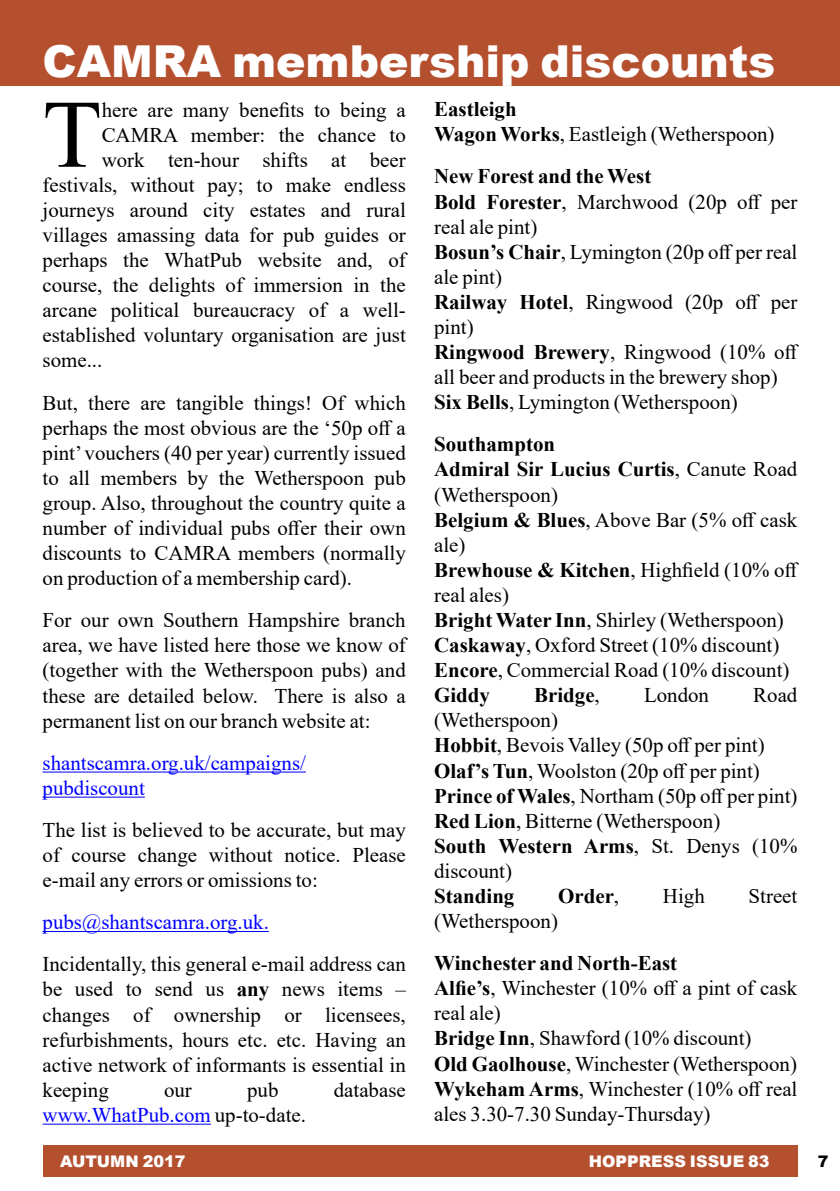
<style>
.page{position:relative;width:840px;height:1191px;background:#fff}
.page>*{position:absolute;margin:0;border:0;box-sizing:border-box;transform-origin:0 0}
.t1{font:96.6px "Times New Roman";color:#000}
.t2{font:900 44px "Arial";color:#fff}
.t3{font:20.8px/25px "Times New Roman";color:#000}
.t4{font:20.8px/25px "Times New Roman";color:#00f}
.t5{font:700 20.8px "Times New Roman";color:#000}
.t6{font:900 16px "Arial";color:#fff}
.t7{font:900 16px "Arial";color:#000}
.s1{font-weight:700}
.s2{font-weight:400}
.s3{color:#000}
</style>
<div class="page">
<div style="left:43px;top:1145px;width:754px;height:31px;background:#b5502f"></div>
<div style="left:0;top:0;width:839px;height:85px;background:#b5502f"></div>
<hr style="left:43px;top:771px;width:263px;height:1px;background:#00f">
<hr style="left:43px;top:796px;width:102px;height:1px;background:#00f">
<hr style="left:43px;top:931px;width:226px;height:1px;background:#00f">
<hr style="left:43px;top:1123px;width:168px;height:1px;background:#00f">
<h2 class="t2" style="left:43px;top:29px;width:734px">CAMRA membership discounts</h2>
<h1 class="t1" style="left:43px;top:66px;width:61px">T</h1>
<p class="t3" style="left:102px;top:96px;width:305px">here are many benefits to being a</p>
<p class="t3" style="left:434px;top:96px;width:342px"><span class="s1">Eastleigh<br>Wagon Works</span>, Eastleigh (Wetherspoon)</p>
<p class="t3" style="left:434px;top:163px;width:366px"><span class="s1">New Forest and the West<br>Bold Forester</span>, Marchwood (20p off per real ale pint)<br><span class="s1">Bosun’s Chair</span>, Lymington (20p off per real ale pint)<br><span class="s1">Railway Hotel</span>, Ringwood (20p off per pint)<br><span class="s1">Ringwood Brewery</span>, Ringwood (10% off all beer and products in the brewery shop)<br><span class="s1">Six Bells</span>, Lymington (Wetherspoon)</p>
<p class="t3" style="left:434px;top:431px;width:366px"><span class="s1">Southampton<br>Admiral Sir Lucius Curtis</span>, Canute Road (Wetherspoon)<br><span class="s1">Belgium &amp; Blues</span>, Above Bar (5% off cask ale)<br><span class="s1">Brewhouse &amp; Kitchen</span>, Highfield (10% off real ales)<br><span class="s1">Bright Water Inn</span>, Shirley (Wetherspoon)<br><span class="s1">Caskaway</span>, Oxford Street (10% discount)<br><span class="s1">Encore</span>, Commercial Road (10% discount)<br><span class="s1">Giddy</span></p>
<p class="t3" style="left:102px;top:121px;width:305px">CAMRA member: the chance to</p>
<p class="t3" style="left:102px;top:147px;width:305px">work ten-hour shifts at beer</p>
<p class="t3" style="left:43px;top:172px;width:364px">festivals, without pay; to make endless</p>
<p class="t3" style="left:43px;top:197px;width:364px">journeys around city estates and rural</p>
<p class="t3" style="left:43px;top:222px;width:364px">villages amassing data for pub guides or</p>
<p class="t3" style="left:43px;top:247px;width:364px">perhaps the WhatPub website and, of</p>
<p class="t3" style="left:43px;top:272px;width:364px">course, the delights of immersion in the</p>
<p class="t3" style="left:43px;top:297px;width:364px">arcane political bureaucracy of a well-</p>
<p class="t3" style="left:43px;top:322px;width:364px">established voluntary organisation are just</p>
<p class="t3" style="left:43px;top:347px;width:61px">some...</p>
<p class="t3" style="left:43px;top:389px;width:364px;text-align:justify">But, there are tangible things! Of which perhaps the most obvious are the ‘50p off a pint’ vouchers (40 per year) currently issued to all members by the Wetherspoon pub group. Also, throughout the country quite a number of individual pubs offer their own discounts to CAMRA members (normally on production of a membership card).</p>
<p class="t3" style="left:43px;top:607px;width:364px;text-align:justify">For our own Southern Hampshire branch area, we have listed here those we know of (together with the Wetherspoon pubs) and these are detailed below. There is also a permanent list on our branch website at:</p>
<p class="t4" style="left:43px;top:749px;width:265px">shantscamra.org.uk/campaigns/ pubdiscount</p>
<p class="t3" style="left:43px;top:817px;width:364px;text-align:justify">The list is believed to be accurate, but may of course change without notice. Please e-mail any errors or omissions to:</p>
<p class="t4" style="left:43px;top:909px;width:228px">pubs@shantscamra.org.uk.</p>
<p class="t3" style="left:43px;top:951px;width:364px;text-align:justify">Incidentally, this general e-mail address can be used to send us <span class="s1">any</span> news items – changes of ownership or licensees, refurbishments, hours etc. etc. Having an active network of informants is essential in keeping</p>
<p class="t5" style="left:534px;top:680px;width:67px">Bridge<span class="s2">,</span></p>
<p class="t3" style="left:643px;top:682px;width:67px">London</p>
<p class="t3" style="left:752px;top:682px;width:46px">Road</p>
<p class="t3" style="left:434px;top:707px;width:364px">(Wetherspoon)<br><span class="s1">Hobbit</span>, Bevois Valley (50p off per pint)<br><span class="s1">Olaf’s Tun</span>, Woolston (20p off per pint)<br><span class="s1">Prince of Wales</span>, Northam (50p off per pint)<br><span class="s1">Red Lion</span>, Bitterne (Wetherspoon)<br><span class="s1">South Western Arms</span>, St. Denys (10% discount)</p>
<p class="t5" style="left:434px;top:881px;width:82px">Standing</p>
<p class="t5" style="left:558px;top:881px;width:62px">Order<span class="s2">,</span></p>
<p class="t3" style="left:662px;top:882px;width:43px">High</p>
<p class="t3" style="left:748px;top:882px;width:50px">Street</p>
<p class="t3" style="left:434px;top:908px;width:125px">(Wetherspoon)</p>
<p class="t3" style="left:434px;top:950px;width:364px"><span class="s1">Winchester and North-East<br>Alfie’s</span>, Winchester (10% off a pint of cask real ale)<br><span class="s1">Bridge Inn</span>, Shawford (10% discount)<br><span class="s1">Old Gaolhouse</span>, Winchester (Wetherspoon)<br><span class="s1">Wykeham Arms</span>, Winchester (10% off real ales 3.30-7.30 Sunday-Thursday)</p>
<p class="t3" style="left:164px;top:1076px;width:29px">our</p>
<p class="t3" style="left:247px;top:1076px;width:33px">pub</p>
<p class="t3" style="left:333px;top:1076px;width:73px">database</p>
<p class="t4" style="left:43px;top:1101px;width:265px">www.WhatPub.com <span class="s3">up-to-date.</span></p>
<p class="t6" style="left:60px;top:1149px;width:127px">AUTUMN 2017</p>
<p class="t6" style="left:588px;top:1149px;width:182px">HOPPRESS ISSUE 83</p>
<p class="t7" style="left:817px;top:1149px;width:12px">7</p>
</div>
